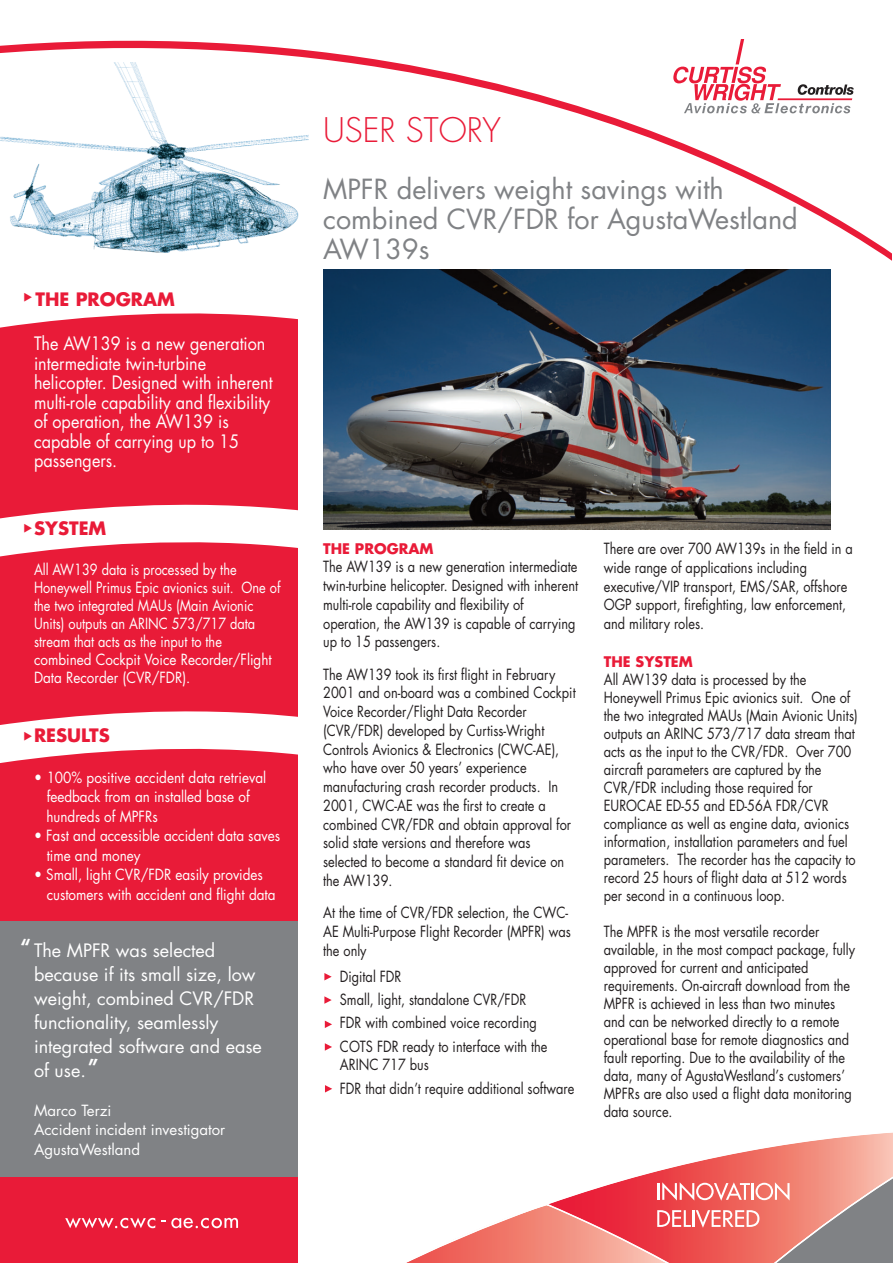
<style>
.page{position:relative;width:893px;height:1263px;background:#fff}
.page>*{position:absolute;margin:0;border:0;box-sizing:border-box;transform-origin:0 0}
.t1{font:300 33px "Futura Std";color:#e91b38}
.t2{font:27px/30px "Futura Std";color:#808285}
.t3{font:800 21px "Futura";color:#fff}
.t4{font:18px/19.5px "Futura Std";color:#fff;scale:.9 1}
.t5{font:18px/24px "Futura Std";color:#fff}
.t6{font:700 18px "Futura Std";color:#e91b38}
.t7{font:700 18px "Futura";color:#e91b38}
.t8{font:15px/18px "Futura Std";color:#231f20;scale:.85 1}
.t9{font:15px/18px "Futura Std";color:#fff;scale:.85 1}
.t10{font:15px/19.5px "Futura Std";color:#fff;scale:.9 1}
.t11{font:15px/19.5px "Futura Std";color:#fff}
.t12{font:700 14.25px "Futura Std";color:#e91b38}
</style>
<div class="page">
<div style="left:0;top:20px;width:298px;height:1243px;background:#e91b38"></div>
<svg style="left:0;top:20px;width:891px;height:256px"></svg>
<svg style="left:673px;top:39px;width:181px;height:74px"></svg>
<svg style="left:799px;top:1132px;width:94px;height:11px"></svg>
<svg style="left:406px;top:1143px;width:487px;height:120px"></svg>
<div style="left:0;top:921px;width:298px;height:255px;background:#808285"></div>
<svg style="left:65px;top:1217px;width:90px;height:11px"></svg>
<svg style="left:161px;top:1218px;width:77px;height:10px"></svg>
<svg style="left:324px;top:973px;width:8px;height:7px"></svg>
<svg style="left:325px;top:1020px;width:7px;height:8px"></svg>
<svg style="left:324px;top:996px;width:8px;height:8px"></svg>
<svg style="left:325px;top:1043px;width:7px;height:8px"></svg>
<svg style="left:325px;top:1085px;width:7px;height:7px"></svg>
<div style="left:314px;top:270px;width:545px;height:259px;background:#fff"></div>
<img style="left:323px;top:270px;width:507px;height:259px">
<svg style="left:0;top:276px;width:298px;height:52px"></svg>
<svg style="left:0;top:505px;width:298px;height:52px"></svg>
<svg style="left:0;top:711px;width:298px;height:52px"></svg>
<p class="t6" style="left:36px;top:291px;width:141px">THE PROGRAM</p>
<p class="t4" style="left:34px;top:335px;width:267px">The AW139 is a new generation intermediate twin-turbine helicopter. Designed with inherent multi-role capability and flexibility of operation, the AW139 is capable of carrying up to 15 passengers.</p>
<p class="t6" style="left:34px;top:520px;width:74px">SYSTEM</p>
<p class="t9" style="left:34px;top:562px;width:291px">All AW139 data is processed by the Honeywell Primus Epic avionics suit. One of the two integrated MAUs (Main Avionic Units) outputs an ARINC 573/717 data stream that acts as the input to the combined Cockpit Voice Recorder/Flight Data Recorder (CVR/FDR).</p>
<p class="t7" style="left:34px;top:727px;width:77px">RESULTS</p>
<p class="t10" style="left:46px;top:769px;width:246px;text-indent:-12px">• 100% positive accident data retrieval feedback from an installed base of hundreds of MPFRs</p>
<p class="t10" style="left:47px;top:827px;width:261px;text-indent:-13px">• Fast and accessible accident data saves time and money</p>
<p class="t10" style="left:47px;top:866px;width:256px;text-indent:-13px">• Small, light CVR/FDR easily provides customers with accident and flight data</p>
<h3 class="t3" style="left:21px;top:937px;width:12px">“</h3>
<p class="t5" style="left:34px;top:940px;width:229px">The MPFR was selected because if its small size, low weight, combined CVR/FDR functionality, seamlessly integrated software and ease of use.</p>
<p class="t11" style="left:34px;top:1102px;width:193px">Marco Terzi<br>Accident incident investigator<br>AgustaWestland</p>
<h3 class="t3" style="left:88px;top:1057px;width:12px">”</h3>
<h1 class="t1" style="left:323px;top:115px;width:179px">USER STORY</h1>
<h2 class="t2" style="left:323px;top:176px;width:476px">MPFR delivers weight savings with combined CVR/FDR for AgustaWestland<br>AW139s</h2>
<p class="t12" style="left:323px;top:542px;width:112px">THE PROGRAM</p>
<p class="t8" style="left:323px;top:559px;width:302px;line-height:18.8px">The AW139 is a new generation intermediate twin-turbine helicopter. Designed with inherent multi-role capability and flexibility of operation, the AW139 is capable of carrying up to 15 passengers.</p>
<p class="t8" style="left:323px;top:666px;width:299px;line-height:18.8px">The AW139 took its first flight in February 2001 and on-board was a combined Cockpit Voice Recorder/Flight Data Recorder (CVR/FDR) developed by Curtiss-Wright Controls Avionics &amp; Electronics (CWC-AE), who have over 50 years’ experience manufacturing crash recorder products. In 2001, CWC-AE was the first to create a combined CVR/FDR and obtain approval for solid state versions and therefore was selected to become a standard fit device on the AW139.</p>
<p class="t8" style="left:323px;top:905px;width:293px;line-height:18.8px">At the time of CVR/FDR selection, the CWC-<br>AE Multi-Purpose Flight Recorder (MPFR) was the only</p>
<p class="t8" style="left:340px;top:966px;width:246px;line-height:23.2px">Digital FDR<br>Small, light, standalone CVR/FDR<br>FDR with combined voice recording<br>COTS FDR ready to interface with the</p>
<p class="t8" style="left:340px;top:1055px;width:277px;line-height:23.2px">ARINC 717 bus<br>FDR that didn’t require additional software</p>
<p class="t8" style="left:604px;top:541px;width:294px;line-height:18.8px">There are over 700 AW139s in the field in a wide range of applications including executive/VIP transport, EMS/SAR, offshore OGP support, firefighting, law enforcement, and military roles.</p>
<p class="t12" style="left:604px;top:655px;width:90px">THE SYSTEM</p>
<p class="t8" style="left:604px;top:671px;width:300px">All AW139 data is processed by the Honeywell Primus Epic avionics suit. One of the two integrated MAUs (Main Avionic Units) outputs an ARINC 573/717 data stream that acts as the input to the CVR/FDR. Over 700 aircraft parameters are captured by the CVR/FDR including those required for EUROCAE ED-55 and ED-56A FDR/CVR compliance as well as engine data, avionics information, installation parameters and fuel parameters. The recorder has the capacity to record 25 hours of flight data at 512 words per second in a continuous loop.</p>
<p class="t8" style="left:604px;top:923px;width:297px">The MPFR is the most versatile recorder available, in the most compact package, fully approved for current and anticipated requirements. On-aircraft download from the MPFR is achieved in less than two minutes and can be networked directly to a remote operational base for remote diagnostics and fault reporting. Due to the availability of the data, many of AgustaWestland’s customers’ MPFRs are also used a flight data monitoring data source.</p>
</div>
